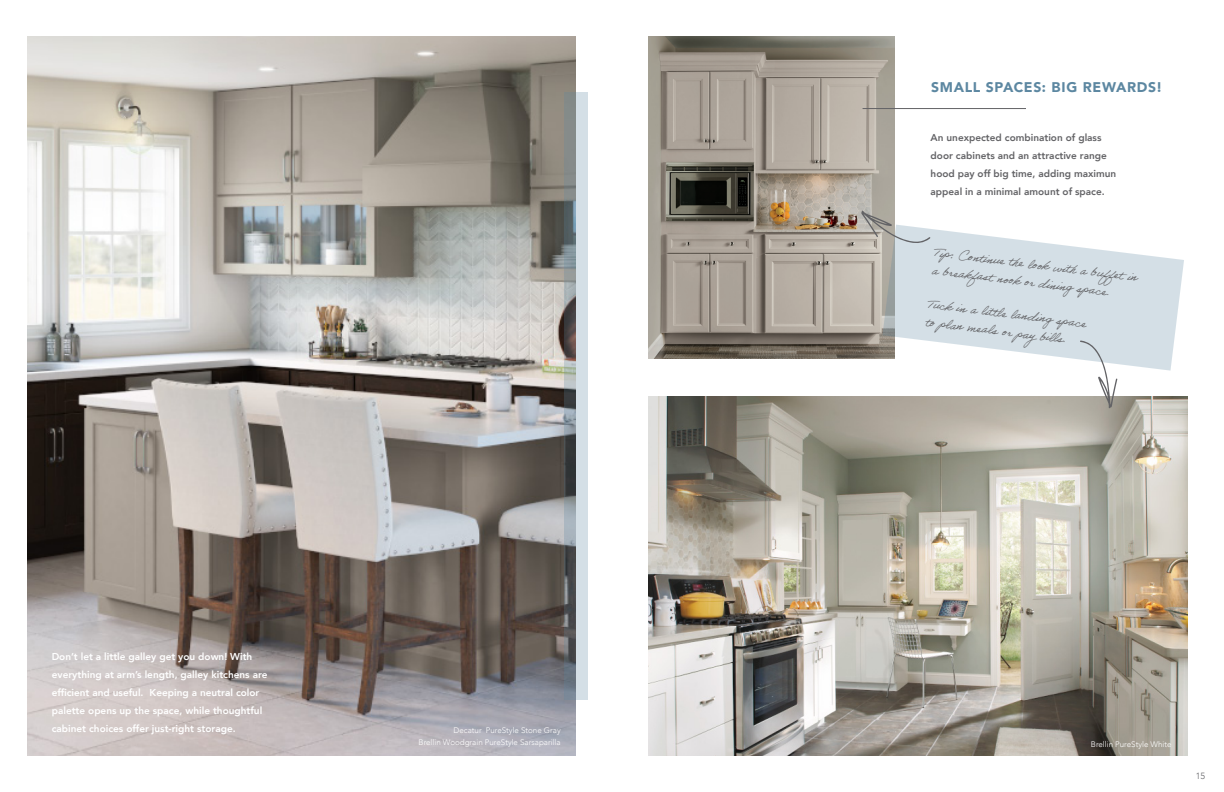
<style>
.page{position:relative;width:1224px;height:792px;background:#fff}
.page>*{position:absolute;margin:0;border:0;box-sizing:border-box;transform-origin:0 0}
.t1{font:900 14px "Avenir";letter-spacing:.045em;color:#5c87a1}
.basic{font:12px/18px "Adobe Handwriting Ernie";color:#636366}
.basic-2{font:800 10px/18px "Avenir";color:#fff}
.basic-3{font:800 10px/18px "Avenir";color:#636366}
.t2{font:300 9px "Avenir";color:#636366}
.basic-4{font:300 8px/12px "Avenir";color:#fff;text-align:right}
</style>
<div class="page">
<img style="left:27px;top:36px;width:549px;height:720px">
<img style="left:648px;top:396px;width:540px;height:360px">
<img style="left:648px;top:36px;width:246px;height:322px">
<hr style="left:863px;top:108px;width:163px;height:1px;background:#636366">
<svg style="left:882px;top:229px;width:302px;height:142px;fill:#d4dfe6"></svg>
<svg style="left:861px;top:210px;width:70px;height:34px"></svg>
<svg style="left:564px;top:92px;width:24px;height:608px;background:#a0a9ae"></svg>
<svg style="left:1080px;top:340px;width:37px;height:68px"></svg>
<p class="basic-2" style="left:52px;top:647px;width:217px">Don’t let a little galley get you down! With everything at arm’s length, galley kitchens are efficient and useful. Keeping a neutral color palette opens up the space, while thoughtful cabinet choices offer just-right storage.</p>
<p class="basic-4" style="left:419px;top:724px;width:144px">Decatur PureStyle Stone Gray<br>Brellin Woodgrain PureStyle Sarsaparilla</p>
<p class="t1" style="left:931px;top:75px;width:233px">SMALL SPACES: BIG REWARDS!</p>
<p class="basic-3" style="left:931px;top:128px;width:187px">An unexpected combination of glass door cabinets and an attractive range hood pay off big time, adding maximun appeal in a minimal amount of space.</p>
<p class="basic" style="left:935px;top:243px;width:206px;rotate:7deg">Tip: Continue the look with a buffet in a breakfast nook or dining space.</p>
<p class="basic" style="left:929px;top:295px;width:161px;rotate:7deg">Tuck in a little landing space to plan meals or pay bills.</p>
<p class="basic-4" style="left:1091px;top:738px;width:82px">Brellin PureStyle White</p>
<p class="t2" style="left:1196px;top:770px;width:11px">15</p>
</div>
